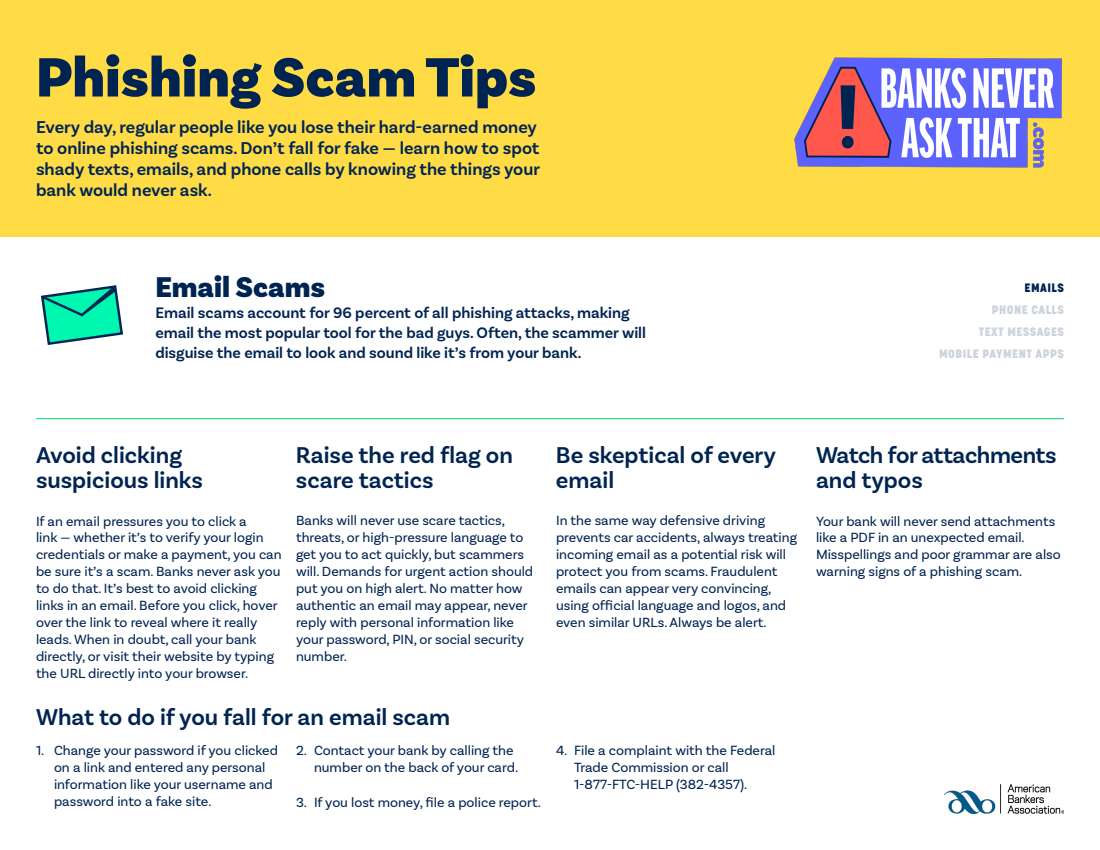
<style>
.page{position:relative;width:1100px;height:850px;background:#fff}
.page>*{position:absolute;margin:0;border:0;box-sizing:border-box;transform-origin:0 0}
.t1{font:900 58px "Basic Sans";color:#002452}
.t2{font:900 30px "Basic Sans";color:#002452}
.t3{font:600 24px/25px "Basic Sans";color:#002452}
.t4{font:600 24px/25px "Basic Sans";letter-spacing:-.02em;color:#002452}
.t5{font:600 18px/21px "Basic Sans";color:#002452}
.t6{font:600 16px/20px "Basic Sans";color:#002452}
.t7{font:14px/17px "Basic Sans";color:#002452}
.t8{font:800 12.1px/22px "Korolev";letter-spacing:.04em;color:#ccd3dc;text-align:right}
.t9{font:800 12.1px "Korolev";letter-spacing:.04em;color:#002452}
</style>
<div class="page">
<div style="left:0;top:0;width:1100px;height:237px;background:#ffdb45"></div>
<img style="left:794px;top:57px;width:268px;height:111px">
<hr style="left:36px;top:418px;width:1028px;height:1px;background:#00d36e">
<svg style="left:41px;top:285px;width:82px;height:60px"></svg>
<img style="left:945px;top:785px;width:119px;height:29px">
<h1 class="t1" style="left:36px;top:42px;width:502px">Phishing Scam Tips</h1>
<p class="t5" style="left:36px;top:117px;width:505px">Every day, regular people like you lose their hard-earned money to online phishing scams. Don’t fall for fake — learn how to spot shady texts, emails, and phone calls by knowing the things your bank would never ask.</p>
<h2 class="t2" style="left:155px;top:268px;width:171px">Email Scams</h2>
<p class="t9" style="left:1025px;top:280px;width:41px">EMAILS</p>
<p class="t8" style="left:939px;top:299px;width:126px">PHONE CALLS<br>TEXT MESSAGES<br>MOBILE PAYMENT APPS</p>
<p class="t6" style="left:155px;top:303px;width:492px">Email scams account for 96 percent of all phishing attacks, making email the most popular tool for the bad guys. Often, the scammer will disguise the email to look and sound like it’s from your bank.</p>
<h3 class="t3" style="left:36px;top:443px;width:168px">Avoid clicking suspicious links</h3>
<p class="t7" style="left:36px;top:512px;width:247px">If an email pressures you to click a<br>link — whether it’s to verify your login credentials or make a payment, you can be sure it’s a scam. Banks never ask you to do that. It’s best to avoid clicking links in an email. Before you click, hover over the link to reveal where it really leads. When in doubt, call your bank directly, or visit their website by typing the URL directly into your browser.</p>
<h3 class="t3" style="left:296px;top:443px;width:218px">Raise the red flag on scare tactics</h3>
<h3 class="t3" style="left:556px;top:443px;width:222px">Be skeptical of every email</h3>
<p class="t7" style="left:296px;top:512px;width:239px">Banks will never use scare tactics, threats, or high-pressure language to get you to act quickly, but scammers will. Demands for urgent action should put you on high alert. No matter how authentic an email may appear, never reply with personal information like your password, PIN, or social security number.</p>
<p class="t7" style="left:556px;top:512px;width:243px">In the same way defensive driving prevents car accidents, always treating incoming email as a potential risk will protect you from scams. Fraudulent emails can appear very convincing, using official language and logos, and even similar URLs. Always be alert.</p>
<h3 class="t3" style="left:36px;top:704px;width:416px">What to do if you fall for an email scam</h3>
<p class="t7" style="left:54px;top:742px;width:225px;text-indent:-18px">1. Change your password if you clicked on a link and entered any personal information like your username and password into a fake site.</p>
<p class="t7" style="left:314px;top:742px;width:206px;text-indent:-18px">2. Contact your bank by calling the number on the back of your card.</p>
<p class="t7" style="left:296px;top:794px;width:246px">3. If you lost money, file a police report.</p>
<p class="t7" style="left:574px;top:742px;width:203px;text-indent:-18px">4. File a complaint with the Federal<br>Trade Commission or call<br>1-877-FTC-HELP (382-4357).</p>
<h3 class="t4" style="left:816px;top:443px;width:242px">Watch for attachments and typos</h3>
<p class="t7" style="left:816px;top:512px;width:246px">Your bank will never send attachments like a PDF in an unexpected email.<br>Misspellings and poor grammar are also warning signs of a phishing scam.</p>
</div>
